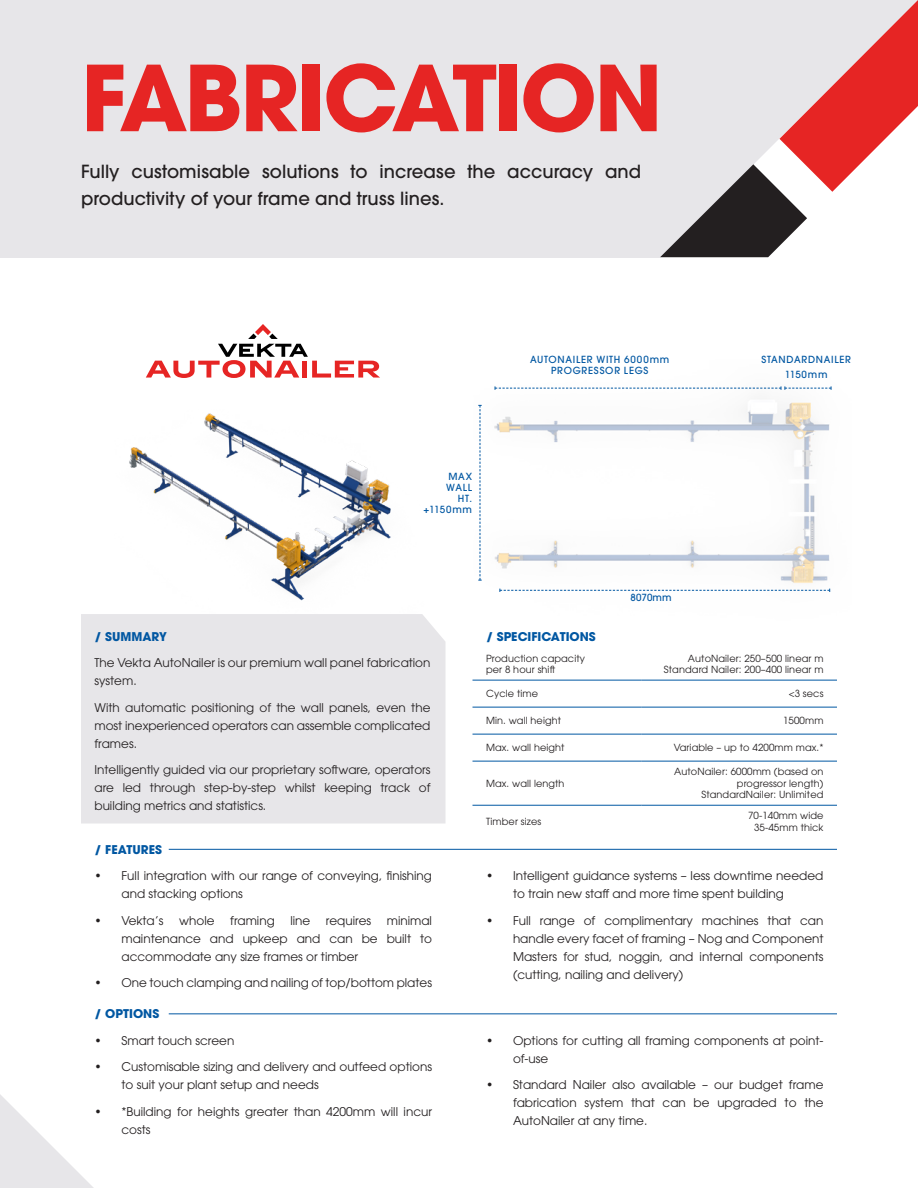
<style>
.page{position:relative;width:918px;height:1188px;background:#fff}
.page>*{position:absolute;margin:0;border:0;box-sizing:border-box;transform-origin:0 0}
.t1{font:700 90px "ITC Avant Garde Pro";letter-spacing:-.035em;color:#e62524}
.t2{font:500 18px/27px "ITC Avant Garde Pro";letter-spacing:.005em;color:#231f20}
.t3{font:12px/18px "ITC Avant Garde Pro";color:#231f20}
.t4{font:700 12px "ITC Avant Garde Pro";color:#0157a2}
.Fractions{font:9.75px/11.7px "ITC Avant Garde Pro";letter-spacing:.01em;color:#231f20;text-align:right}
.t5{font:500 9.75px/10.8px "ITC Avant Garde Pro";letter-spacing:.07em;color:#0157a2;text-align:right}
</style>
<div class="page">
<div style="left:0;top:0;width:918px;height:257px;background:#e7e6e9"></div>
<img style="left:473px;top:386px;width:364px;height:348px">
<img style="left:129px;top:413px;width:262px;height:188px">
<svg style="left:660px;top:0;width:258px;height:257px"></svg>
<hr style="left:472px;top:680px;width:169px;height:1px;background:#0157a2">
<hr style="left:641px;top:680px;width:196px;height:1px;background:#0157a2">
<hr style="left:472px;top:707px;width:169px;height:1px;background:#0157a2">
<hr style="left:641px;top:707px;width:196px;height:1px;background:#0157a2">
<hr style="left:472px;top:734px;width:169px;height:1px;background:#0157a2">
<hr style="left:641px;top:734px;width:196px;height:1px;background:#0157a2">
<hr style="left:472px;top:761px;width:169px;height:1px;background:#0157a2">
<hr style="left:641px;top:761px;width:196px;height:1px;background:#0157a2">
<hr style="left:472px;top:805px;width:169px;height:1px;background:#0157a2">
<hr style="left:641px;top:805px;width:196px;height:1px;background:#0157a2">
<div style="left:81px;top:614px;width:365px;height:210px;background:#e7e6e9"></div>
<svg style="left:500px;top:589px;width:330px;height:3px"></svg>
<svg style="left:478px;top:405px;width:4px;height:176px"></svg>
<svg style="left:495px;top:386px;width:337px;height:4px"></svg>
<svg style="left:0;top:1094px;width:94px;height:94px"></svg>
<hr style="left:169px;top:849px;width:668px;height:1px;background:#0157a2">
<hr style="left:169px;top:1013px;width:668px;height:1px;background:#0157a2">
<svg style="left:146px;top:324px;width:234px;height:54px"></svg>
<p class="t1" style="left:81px;top:38px;width:583px">FABRICATION</p>
<p class="t2" style="left:81px;top:157px;width:562px">Fully customisable solutions to increase the accuracy and productivity of your frame and truss lines.</p>
<p class="t5" style="left:424px;top:471px;width:50px">MAX<br>WALL<br>HT. +1150mm</p>
<p class="t5" style="left:530px;top:354px;width:141px;text-align:center">AUTONAILER WITH 6000mm<br>PROGRESSOR LEGS</p>
<p class="t5" style="left:631px;top:592px;width:43px">8070mm</p>
<p class="t5" style="left:761px;top:354px;width:91px">STANDARDNAILER</p>
<p class="t5" style="left:785px;top:369px;width:44px">1150mm</p>
<p class="t4" style="left:94px;top:629px;width:74px">/ SUMMARY</p>
<p class="t3" style="left:94px;top:654px;width:338px">The Vekta AutoNailer is our premium wall panel fabrication system.</p>
<p class="t3" style="left:94px;top:698px;width:338px;text-align:justify">With automatic positioning of the wall panels, even the most inexperienced operators can assemble complicated frames.</p>
<p class="t3" style="left:94px;top:761px;width:338px;text-align:justify">Intelligently guided via our proprietary software, operators are led through step-by-step whilst keeping track of building metrics and statistics.</p>
<p class="t4" style="left:94px;top:841px;width:69px">/ FEATURES</p>
<p class="t3" style="left:122px;top:867px;width:312px;text-indent:-27px">• Full integration with our range of conveying, finishing and stacking options</p>
<p class="t3" style="left:94px;top:911px;width:71px">• Vekta’s</p>
<p class="t3" style="left:179px;top:911px;width:37px">whole</p>
<p class="t3" style="left:230px;top:911px;width:46px">framing</p>
<p class="t3" style="left:290px;top:911px;width:21px">line</p>
<p class="t3" style="left:326px;top:911px;width:47px">requires</p>
<p class="t3" style="left:122px;top:911px;width:312px;text-align:justify;text-indent:265px">minimal maintenance and upkeep and can be built to accommodate any size frames or timber</p>
<p class="t3" style="left:94px;top:974px;width:339px">• One touch clamping and nailing of top/bottom plates</p>
<p class="t4" style="left:94px;top:1006px;width:66px">/ OPTIONS</p>
<p class="t3" style="left:94px;top:1031px;width:141px">• Smart touch screen</p>
<p class="t3" style="left:122px;top:1058px;width:312px;text-indent:-27px">• Customisable sizing and delivery and outfeed options to suit your plant setup and needs</p>
<p class="t3" style="left:122px;top:1102px;width:312px;text-indent:-27px">• *Building for heights greater than 4200mm will incur costs</p>
<p class="t4" style="left:486px;top:629px;width:111px">/ SPECIFICATIONS</p>
<p class="Fractions" style="left:486px;top:652px;width:101px;text-align:left">Production capacity per 8 hour shift</p>
<p class="Fractions" style="left:664px;top:652px;width:161px">AutoNailer: 250–500 linear m<br>Standard Nailer: 200–400 linear m</p>
<p class="Fractions" style="left:486px;top:688px;width:54px">Cycle time</p>
<p class="Fractions" style="left:789px;top:688px;width:36px">&lt;3 secs</p>
<p class="Fractions" style="left:486px;top:715px;width:77px">Min. wall height</p>
<p class="Fractions" style="left:783px;top:715px;width:42px">1500mm</p>
<p class="Fractions" style="left:486px;top:742px;width:80px">Max. wall height</p>
<p class="Fractions" style="left:674px;top:742px;width:151px">Variable – up to 4200mm max.*</p>
<p class="Fractions" style="left:486px;top:777px;width:80px">Max. wall length</p>
<p class="Fractions" style="left:674px;top:766px;width:151px">AutoNailer: 6000mm (based on progressor length)<br>StandardNailer: Unlimited</p>
<p class="Fractions" style="left:486px;top:816px;width:57px">Timber sizes</p>
<p class="Fractions" style="left:748px;top:810px;width:77px">70-140mm wide<br>35-45mm thick</p>
<p class="t3" style="left:513px;top:867px;width:312px;text-indent:-27px">• Intelligent guidance systems – less downtime needed to train new staff and more time spent building</p>
<p class="t3" style="left:513px;top:911px;width:312px;text-align:justify;text-indent:-27px">• Full range of complimentary machines that can handle every facet of framing – Nog and Component Masters for stud, noggin, and internal components (cutting, nailing and delivery)</p>
<p class="t3" style="left:513px;top:1031px;width:312px;text-indent:-27px">• Options for cutting all framing components at point&shy;of-use</p>
<p class="t3" style="left:513px;top:1076px;width:312px;text-align:justify;text-indent:-27px">• Standard Nailer also available – our budget frame fabrication system that can be upgraded to the AutoNailer at any time.</p>
</div>
